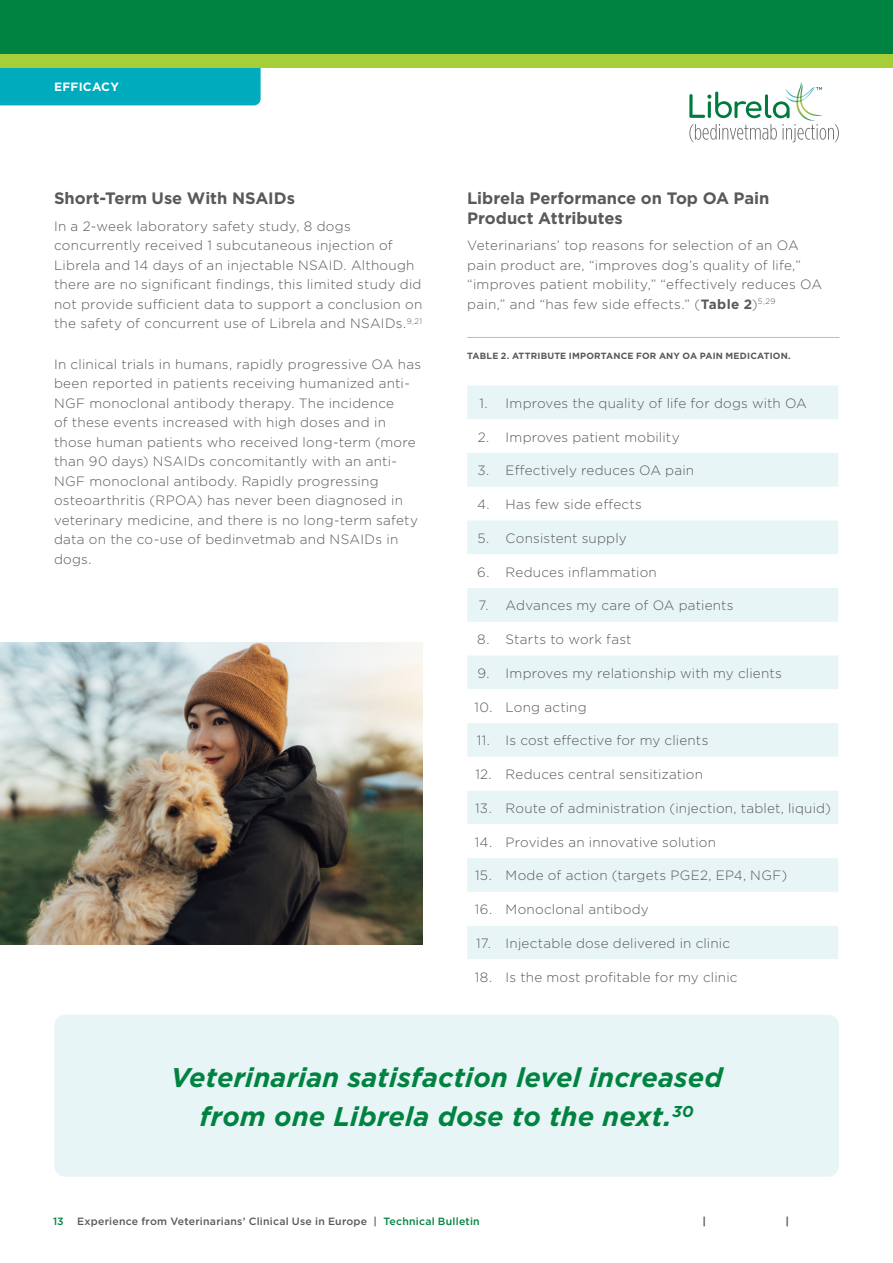
<style>
.page{position:relative;width:893px;height:1263px;background:#fff}
.page>*{position:absolute;margin:0;border:0;box-sizing:border-box;transform-origin:0 0}
.t1{font:italic 700 27px/39px "Gotham";letter-spacing:.005em;color:#008340;text-align:center}
.t2{font:700 16.5px/19.5px "Gotham";letter-spacing:-.005em;color:#58595b}
.t3{font:300 13.5px/19.5px "Gotham";letter-spacing:.015em;color:#58595b}
.t4{font:700 12px "Gotham";letter-spacing:.02em;color:#fff}
.t5{font:500 10.5px "Gotham";letter-spacing:.02em;color:#58595b}
.t6{font:500 10.5px "Gotham";color:#008340}
.t7{font:700 10.5px "Gotham";color:#58595b}
.t8{font:700 9px "Gotham";letter-spacing:.02em;color:#58595b}
.s1{font-weight:700}
.s2{color:#008340}
</style>
<div class="page">
<div style="left:0;top:68px;width:261px;height:37px;background:#00abbd"></div>
<div style="left:0;top:0;width:893px;height:54px;background:#008340"></div>
<div style="left:0;top:54px;width:893px;height:14px;background:#a6ce39"></div>
<svg style="left:689px;top:82px;width:150px;height:61px"></svg>
<div style="left:54px;top:1015px;width:785px;height:162px;background:#e8f5f6;border-radius:11px"></div>
<svg style="left:467px;top:385px;width:371px;height:372px;fill:#e8f5f6"></svg>
<svg style="left:467px;top:689px;width:371px;height:34px"></svg>
<svg style="left:467px;top:791px;width:371px;height:168px;fill:#e8f5f6"></svg>
<hr style="left:467px;top:337px;width:372px;height:1px;background:#bcbec0">
<img style="left:0;top:642px;width:422px;height:303px">
<p class="t4" style="left:54px;top:80px;width:66px">EFFICACY</p>
<p class="t2" style="left:54px;top:188px;width:242px">Short-Term Use With NSAIDs</p>
<p class="t3" style="left:54px;top:216px;width:370px">In a 2-week laboratory safety study, 8 dogs concurrently received 1 subcutaneous injection of Librela and 14 days of an injectable NSAID. Although there are no significant findings, this limited study did not provide sufficient data to support a conclusion on the safety of concurrent use of Librela and NSAIDs.<sup>9,21</sup></p>
<p class="t3" style="left:54px;top:354px;width:369px">In clinical trials in humans, rapidly progressive OA has been reported in patients receiving humanized anti-NGF monoclonal antibody therapy. The incidence<br>of these events increased with high doses and in those human patients who received long-term (more than 90 days) NSAIDs concomitantly with an anti-NGF monoclonal antibody. Rapidly progressing osteoarthritis (RPOA) has never been diagnosed in veterinary medicine, and there is no long-term safety data on the co-use of bedinvetmab and NSAIDs in dogs.</p>
<p class="t2" style="left:467px;top:188px;width:304px">Librela Performance on Top OA Pain<br>Product Attributes</p>
<p class="t3" style="left:467px;top:235px;width:356px">Veterinarians’ top reasons for selection of an OA pain product are, “improves dog’s quality of life,” “improves patient mobility,” “effectively reduces OA pain,” and “has few side effects.” (<span class="s1">Table 2</span>)<sup>5,29</sup></p>
<p class="t8" style="left:467px;top:350px;width:325px">TABLE 2. ATTRIBUTE IMPORTANCE FOR ANY OA PAIN MEDICATION.</p>
<p class="t3" style="left:479px;top:393px;width:329px">1. Improves the quality of life for dogs with OA</p>
<p class="t3" style="left:478px;top:427px;width:203px">2. Improves patient mobility</p>
<p class="t3" style="left:477px;top:460px;width:218px">3. Effectively reduces OA pain</p>
<p class="t3" style="left:477px;top:494px;width:166px">4. Has few side effects</p>
<p class="t3" style="left:477px;top:528px;width:151px">5. Consistent supply</p>
<p class="t3" style="left:477px;top:562px;width:181px">6. Reduces inflammation</p>
<p class="t3" style="left:478px;top:595px;width:257px">7. Advances my care of OA patients</p>
<p class="t3" style="left:477px;top:629px;width:156px">8. Starts to work fast</p>
<p class="t3" style="left:477px;top:663px;width:306px">9. Improves my relationship with my clients</p>
<p class="t3" style="left:474px;top:697px;width:114px">10. Long acting</p>
<p class="t3" style="left:477px;top:730px;width:233px">11. Is cost effective for my clients</p>
<p class="t3" style="left:475px;top:764px;width:229px">12. Reduces central sensitization</p>
<p class="t3" style="left:475px;top:798px;width:357px">13. Route of administration (injection, tablet, liquid)</p>
<p class="t3" style="left:475px;top:832px;width:243px">14. Provides an innovative solution</p>
<p class="t3" style="left:475px;top:865px;width:314px">15. Mode of action (targets PGE2, EP4, NGF)</p>
<p class="t3" style="left:475px;top:899px;width:175px">16. Monoclonal antibody</p>
<p class="t3" style="left:476px;top:933px;width:256px">17. Injectable dose delivered in clinic</p>
<p class="t3" style="left:475px;top:967px;width:264px">18. Is the most profitable for my clinic</p>
<h1 class="t1" style="left:171px;top:1058px;width:553px">Veterinarian satisfaction level increased from one Librela dose to the next.<sup>30</sup></h1>
<p class="t6" style="left:53px;top:1215px;width:12px">13</p>
<p class="t5" style="left:77px;top:1215px;width:404px">Experience from Veterinarians’ Clinical Use in Europe | <span class="s2">Technical Bulletin</span></p>
<p class="t7" style="left:703px;top:1216px;width:5px">|</p>
<p class="t7" style="left:785px;top:1216px;width:5px">|</p>
</div>
